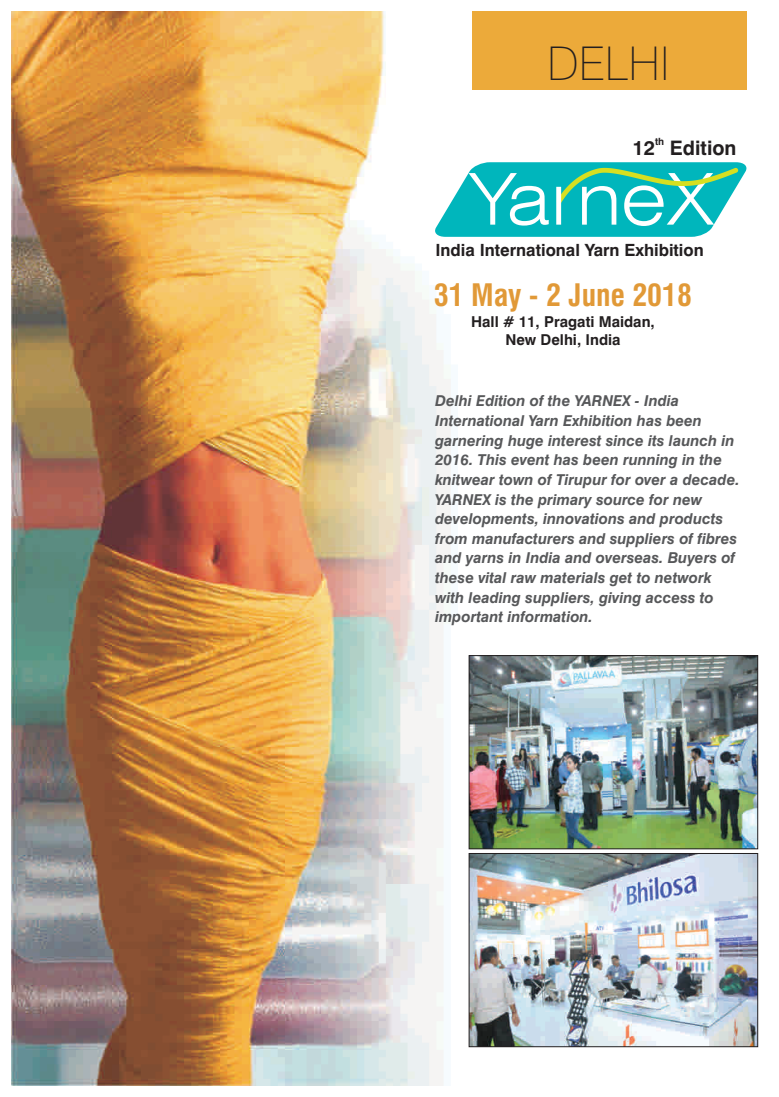
<style>
.page{position:relative;width:779px;height:1097px;background:#fff}
.page>*{position:absolute;margin:0;border:0;box-sizing:border-box;transform-origin:0 0}
.t1{font:100 46.62px "Halvett";color:#231f20}
.t2{font:700 30.25px "Halvett Condensed";color:#e19937}
.t3{font:700 20px "Swiss 721 BT";color:#231f20}
.t4{font:700 16.75px "Swiss 721 BT";color:#231f20}
.t5{font:italic 700 15px/19.6px "Swiss 721 BT";color:#57585a}
.t6{font:700 15px/18px "Swiss 721 BT";color:#231f20;text-align:center}
.t7{font:700 10px "Swiss 721 BT";color:#231f20}
</style>
<div class="page">
<img style="left:11px;top:12px;width:748px;height:1072px">
<svg style="left:433px;top:162px;width:315px;height:75px"></svg>
<img style="left:471px;top:855px;width:284px;height:189px">
<div style="left:469px;top:853px;width:288px;height:193px;border:1px solid #231f20"></div>
<img style="left:471px;top:657px;width:284px;height:189px">
<div style="left:469px;top:655px;width:288px;height:193px;border:1px solid #231f20"></div>
<div style="left:472px;top:11px;width:274px;height:79px;background:#ecaa3a"></div>
<h1 class="t1" style="left:547px;top:35px;width:124px">DELHI</h1>
<p class="t7" style="left:655px;top:137px;width:11px">th</p>
<h3 class="t3" style="left:632px;top:139px;width:106px">12 Edition</h3>
<p class="t4" style="left:435px;top:243px;width:270px">India International Yarn Exhibition</p>
<h2 class="t2" style="left:434px;top:276px;width:260px">31 May - 2 June 2018</h2>
<p class="t6" style="left:471px;top:314px;width:185px">Hall # 11, Pragati Maidan,<br>New Delhi, India</p>
<p class="t5" style="left:435px;top:392px;width:306px">Delhi Edition of the YARNEX - India International Yarn Exhibition has been garnering huge interest since its launch in 2016. This event has been running in the knitwear town of Tirupur for over a decade.<br>YARNEX is the primary source for new developments, innovations and products from manufacturers and suppliers of fibres and yarns in India and overseas. Buyers of these vital raw materials get to network with leading suppliers, giving access to important information.</p>
</div>
